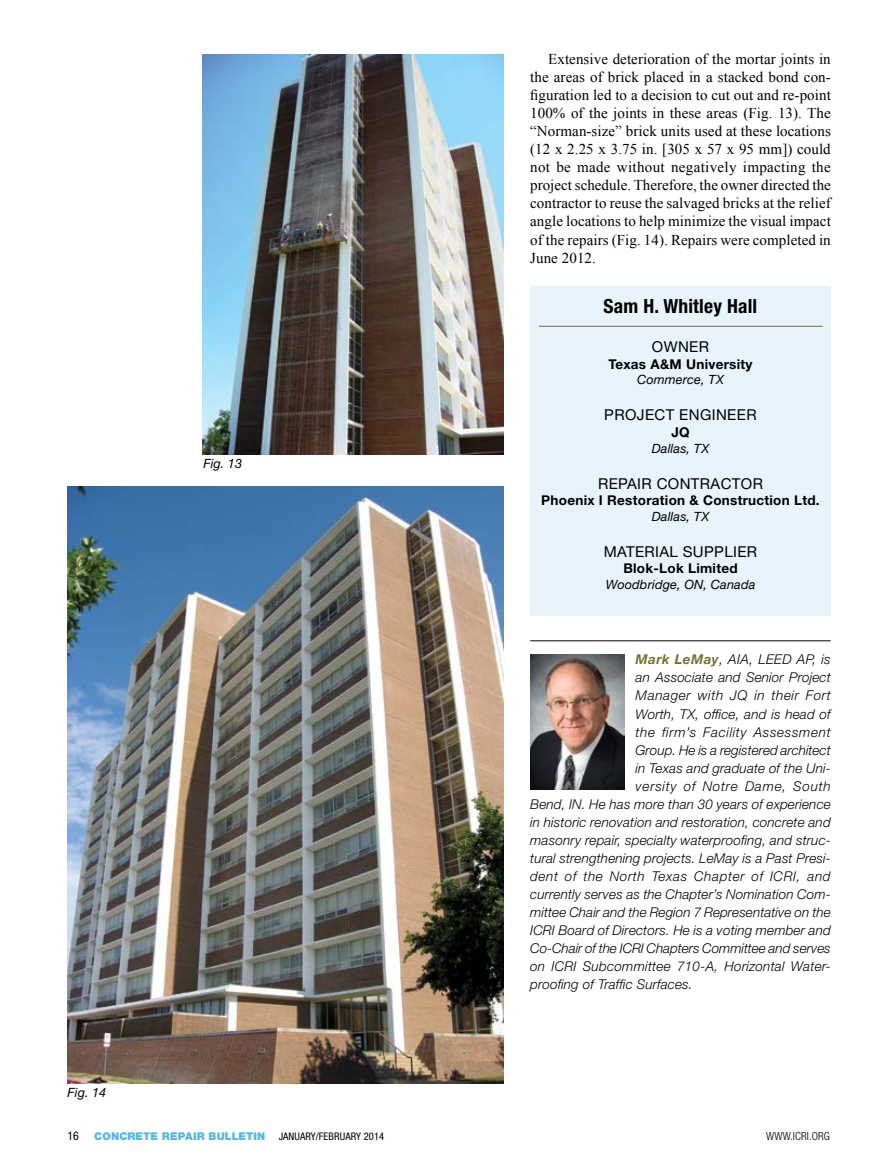
<style>
.page{position:relative;width:878px;height:1175px;background:#fff}
.page>*{position:absolute;margin:0;border:0;box-sizing:border-box;transform-origin:0 0}
.t1{font:700 condensed 19.5px "Helvetica Neue LT Std";letter-spacing:.01em;color:#000}
.t2{font:15px/18px "Times New Roman";letter-spacing:.005em;color:#000;text-align:justify}
.t3{font:15px "Helvetica Neue LT Std";letter-spacing:.025em;color:#000}
.t4{font:italic 300 13.5px "Helvetica Neue LT Std";letter-spacing:.01em;color:#000}
.t5{font:700 13.5px "Helvetica Neue LT Std";letter-spacing:.02em;color:#000}
.t6{font:italic 300 13.5px "Helvetica Neue LT Std";letter-spacing:.045em;color:#000}
.t7{font:italic 300 13.5px "Helvetica Neue LT Std";letter-spacing:.05em;color:#000}
.t8{font:italic 300 13.5px "Helvetica Neue LT Std";letter-spacing:.055em;color:#000}
.t9{font:italic 300 13.5px "Helvetica Neue LT Std";letter-spacing:.03em;color:#000}
.t10{font:italic 12.75px "Helvetica Neue LT Std";letter-spacing:.01em;color:#000}
.t11{font:condensed 12px "Helvetica Neue LT Std";color:#000}
.t12{font:300 condensed 11.25px "Helvetica Neue LT Std";letter-spacing:.01em;color:#000}
.t13{font:900 10.8px "Helvetica Neue LT Std";letter-spacing:.01em;color:#53b7e8}
.t14{font:condensed 10.5px "Helvetica Neue LT Std";letter-spacing:.01em;color:#000}
.s1{font-weight:700;color:#717430}
</style>
<div class="page">
<hr style="left:530px;top:640px;width:300px;height:1px;background:#000">
<img style="left:530px;top:655px;width:94px;height:135px">
<img style="left:202px;top:54px;width:301px;height:401px">
<img style="left:68px;top:486px;width:435px;height:597px">
<div style="left:530px;top:286px;width:300px;height:330px;background:#e9f3fb"></div>
<hr style="left:539px;top:326px;width:283px;height:1px;background:#717430">
<p class="t2" style="left:530px;top:50px;width:302px;text-indent:18px">Extensive deterioration of the mortar joints in the areas of brick placed in a stacked bond con&shy;figuration led to a decision to cut out and re-point 100% of the joints in these areas (Fig. 13). The “Norman-size” brick units used at these locations (12 x 2.25 x 3.75 in. [305 x 57 x 95 mm]) could not be made without negatively impacting the project schedule. Therefore, the owner directed the contractor to reuse the salvaged bricks at the relief angle locations to help minimize the visual impact of the repairs (Fig. 14). Repairs were completed in June 2012.</p>
<p class="t10" style="left:203px;top:456px;width:40px">Fig. 13</p>
<p class="t10" style="left:67px;top:1084px;width:40px">Fig. 14</p>
<h1 class="t1" style="left:603px;top:294px;width:155px">Sam H. Whitley Hall</h1>
<p class="t3" style="left:652px;top:338px;width:59px">OWNER</p>
<p class="t5" style="left:608px;top:355px;width:146px">Texas A&amp;M University</p>
<p class="t10" style="left:637px;top:372px;width:88px">Commerce, TX</p>
<p class="t3" style="left:604px;top:406px;width:154px">PROJECT ENGINEER</p>
<p class="t5" style="left:671px;top:424px;width:20px">JQ</p>
<p class="t10" style="left:651px;top:440px;width:59px">Dallas, TX</p>
<p class="t3" style="left:598px;top:474px;width:166px">REPAIR CONTRACTOR</p>
<p class="t5" style="left:541px;top:492px;width:280px">Phoenix I Restoration &amp; Construction Ltd.</p>
<p class="t10" style="left:651px;top:509px;width:59px">Dallas, TX</p>
<p class="t3" style="left:604px;top:542px;width:155px">MATERIAL SUPPLIER</p>
<p class="t5" style="left:623px;top:560px;width:116px">Blok-Lok Limited</p>
<p class="t10" style="left:605px;top:577px;width:151px">Woodbridge, ON, Canada</p>
<p class="t9" style="left:635px;top:651px;width:197px"><span class="s1">Mark LeMay</span>, AIA, LEED AP, is</p>
<p class="t4" style="left:635px;top:669px;width:197px">an Associate and Senior Project</p>
<p class="t6" style="left:635px;top:687px;width:196px">Manager with JQ in their Fort</p>
<p class="t4" style="left:635px;top:705px;width:197px">Worth, TX, office, and is head of</p>
<p class="t7" style="left:635px;top:723px;width:196px">the firm’s Facility Assessment</p>
<p class="t4" style="left:635px;top:741px;width:196px">Group. He is a registered architect</p>
<p class="t4" style="left:635px;top:759px;width:197px">in Texas and graduate of the Uni-</p>
<p class="t8" style="left:635px;top:777px;width:196px">versity of Notre Dame, South</p>
<p class="t4" style="left:530px;top:795px;width:302px">Bend, IN. He has more than 30 years of experience</p>
<p class="t4" style="left:530px;top:813px;width:302px">in historic renovation and restoration, concrete and</p>
<p class="t4" style="left:530px;top:831px;width:302px">masonry repair, specialty waterproofing, and struc-</p>
<p class="t4" style="left:530px;top:849px;width:302px">tural strengthening projects. LeMay is a Past Presi-</p>
<p class="t6" style="left:530px;top:867px;width:302px">dent of the North Texas Chapter of ICRI, and</p>
<p class="t4" style="left:530px;top:885px;width:302px">currently serves as the Chapter’s Nomination Com-</p>
<p class="t4" style="left:530px;top:903px;width:302px">mittee Chair and the Region 7 Representative on the</p>
<p class="t4" style="left:530px;top:921px;width:302px">ICRI Board of Directors. He is a voting member and</p>
<p class="t4" style="left:530px;top:939px;width:302px">Co-Chair of the ICRI Chapters Committee and serves</p>
<p class="t4" style="left:530px;top:957px;width:302px">on ICRI Subcommittee 710-A, Horizontal Water-</p>
<p class="t4" style="left:530px;top:975px;width:164px">proofing of Traffic Surfaces.</p>
<p class="t11" style="left:68px;top:1129px;width:13px">16</p>
<p class="t13" style="left:94px;top:1130px;width:173px">CONCRETE REPAIR BULLETIN</p>
<p class="t14" style="left:279px;top:1130px;width:107px">JANUARY/FEBRUARY 2014</p>
<p class="t12" style="left:766px;top:1129px;width:65px">WWW.ICRI.ORG</p>
</div>
